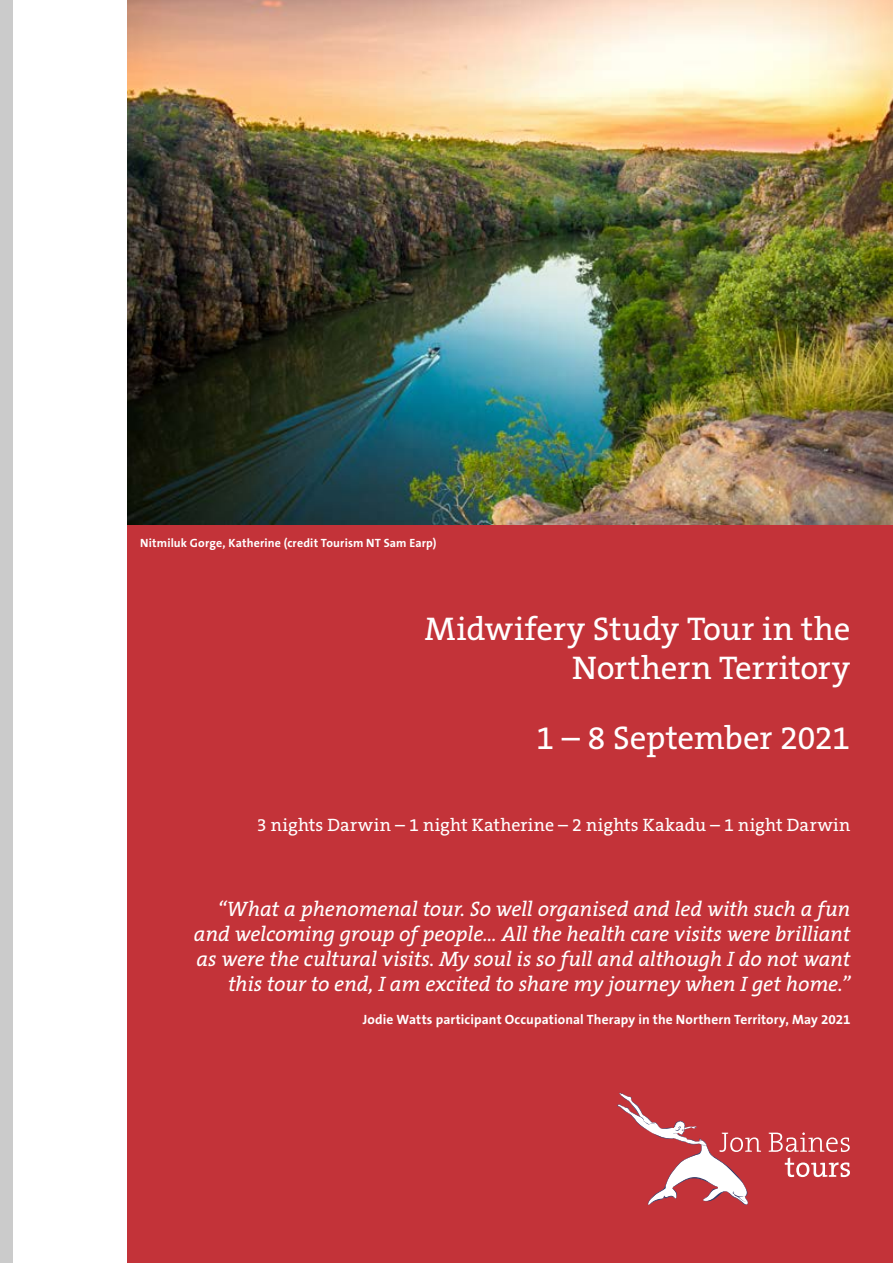
<style>
.page{position:relative;width:893px;height:1263px;background:#fff}
.page>*{position:absolute;margin:0;border:0;box-sizing:border-box;transform-origin:0 0}
.t1{font:33px/39.6px "The Serif B5 Plain";letter-spacing:-.005em;color:#fff;text-align:right}
.t2{font:italic 21px/25.2px "The Serif B5 Plain";letter-spacing:-.01em;color:#fff;text-align:right}
.t3{font:18px "The Serif B5 Plain";letter-spacing:.01em;color:#fff}
.t4{font:700 13.5px "The Sans B7";letter-spacing:.01em;color:#fff}
.t5{font:700 12px "The Sans B7";letter-spacing:.015em;color:#fff}
</style>
<div class="page">
<div style="left:128px;top:502px;width:765px;height:761px;background:#c33339"></div>
<svg style="left:617px;top:1093px;width:144px;height:112px"></svg>
<svg style="left:769px;top:1132px;width:81px;height:45px"></svg>
<img style="left:128px;top:0;width:765px;height:524px">
<div style="left:0;top:0;width:13px;height:1263px;background:#cbcbcb"></div>
<p class="t5" style="left:140px;top:536px;width:298px">Nitmiluk Gorge, Katherine (credit Tourism NT Sam Earp)</p>
<h1 class="t1" style="left:425px;top:610px;width:427px">Midwifery Study Tour in the<br>Northern Territory</h1>
<h1 class="t1" style="left:536px;top:720px;width:316px">1 – 8 September 2021</h1>
<p class="t3" style="left:257px;top:816px;width:595px">3 nights Darwin – 1 night Katherine – 2 nights Kakadu – 1 night Darwin</p>
<p class="t2" style="left:194px;top:897px;width:658px">“What a phenomenal tour. So well organised and led with such a fun and welcoming group of people… All the health care visits were brilliant as were the cultural visits. My soul is so full and although I do not want this tour to end, I am excited to share my journey when I get home.”</p>
<p class="t4" style="left:363px;top:1012px;width:489px">Jodie Watts participant Occupational Therapy in the Northern Territory, May 2021</p>
</div>
